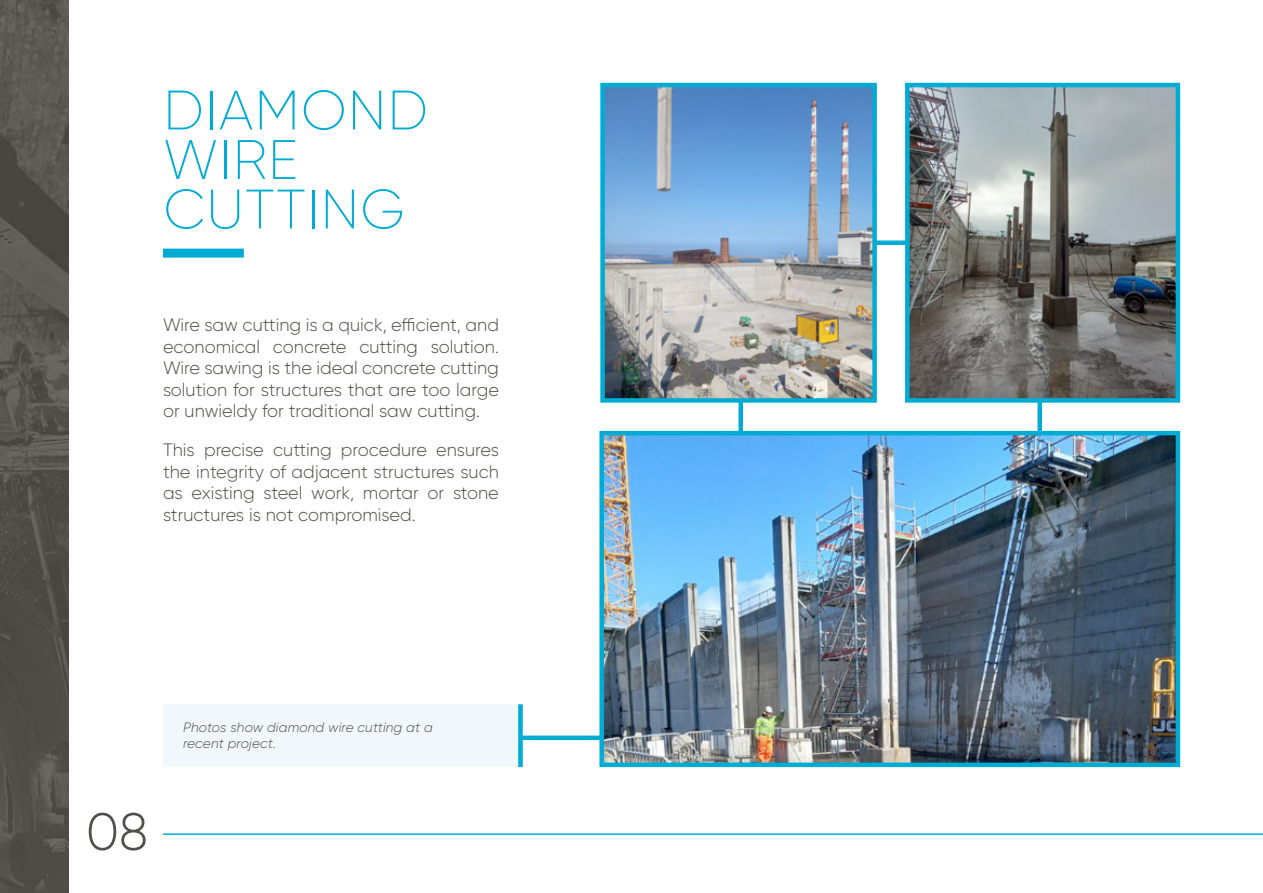
<style>
.page{position:relative;width:1263px;height:893px;background:#fff}
.page>*{position:absolute;margin:0;border:0;box-sizing:border-box;transform-origin:0 0}
.t1{font:200 55.5px/49.5px "Gilroy";letter-spacing:.02em;color:#00acd4}
.t2{font:300 52.5px "Gilroy";color:#524f4b}
.t3{font:300 18px/21.6px "Gilroy";color:#524f4b;text-align:justify}
.t4{font:italic 300 13.5px/16.2px "Gilroy";letter-spacing:.01em;color:#524f4b}
</style>
<div class="page">
<hr style="left:163px;top:833px;width:1100px;height:2px;background:#00acd4">
<div style="left:873px;top:240px;width:33px;height:5px;background:#00acd4"></div>
<hr style="left:519px;top:736px;width:98px;height:4px;background:#00acd4">
<div style="left:163px;top:704px;width:357px;height:63px;background:#f1f8fb"></div>
<div style="left:518px;top:704px;width:5px;height:63px;background:#00acd4"></div>
<div style="left:1037px;top:395px;width:5px;height:51px;background:#00acd4"></div>
<div style="left:738px;top:395px;width:5px;height:51px;background:#00acd4"></div>
<div style="left:163px;top:249px;width:81px;height:9px;background:#00acd4"></div>
<img style="left:0;top:0;width:68px;height:893px">
<img style="left:604px;top:436px;width:571px;height:326px">
<div style="left:599px;top:431px;width:581px;height:336px;border:4px solid #00acd4"></div>
<img style="left:605px;top:88px;width:267px;height:310px">
<div style="left:600px;top:83px;width:277px;height:320px;border:4px solid #00acd4"></div>
<img style="left:910px;top:88px;width:265px;height:310px">
<div style="left:905px;top:83px;width:275px;height:320px;border:4px solid #00acd4"></div>
<h1 class="t1" style="left:163px;top:85px;width:266px">DIAMOND<br>WIRE<br>CUTTING</h1>
<p class="t3" style="left:163px;top:314px;width:337px">Wire saw cutting is a quick, efficient, and economical concrete cutting solution.<br>Wire sawing is the ideal concrete cutting solution for structures that are too large or unwieldy for traditional saw cutting.</p>
<p class="t3" style="left:163px;top:439px;width:337px">This precise cutting procedure ensures the integrity of adjacent structures such as existing steel work, mortar or stone structures is not compromised.</p>
<h2 class="t2" style="left:86px;top:799px;width:63px">08</h2>
<p class="t4" style="left:183px;top:719px;width:251px">Photos show diamond wire cutting at a recent project.</p>
</div>
